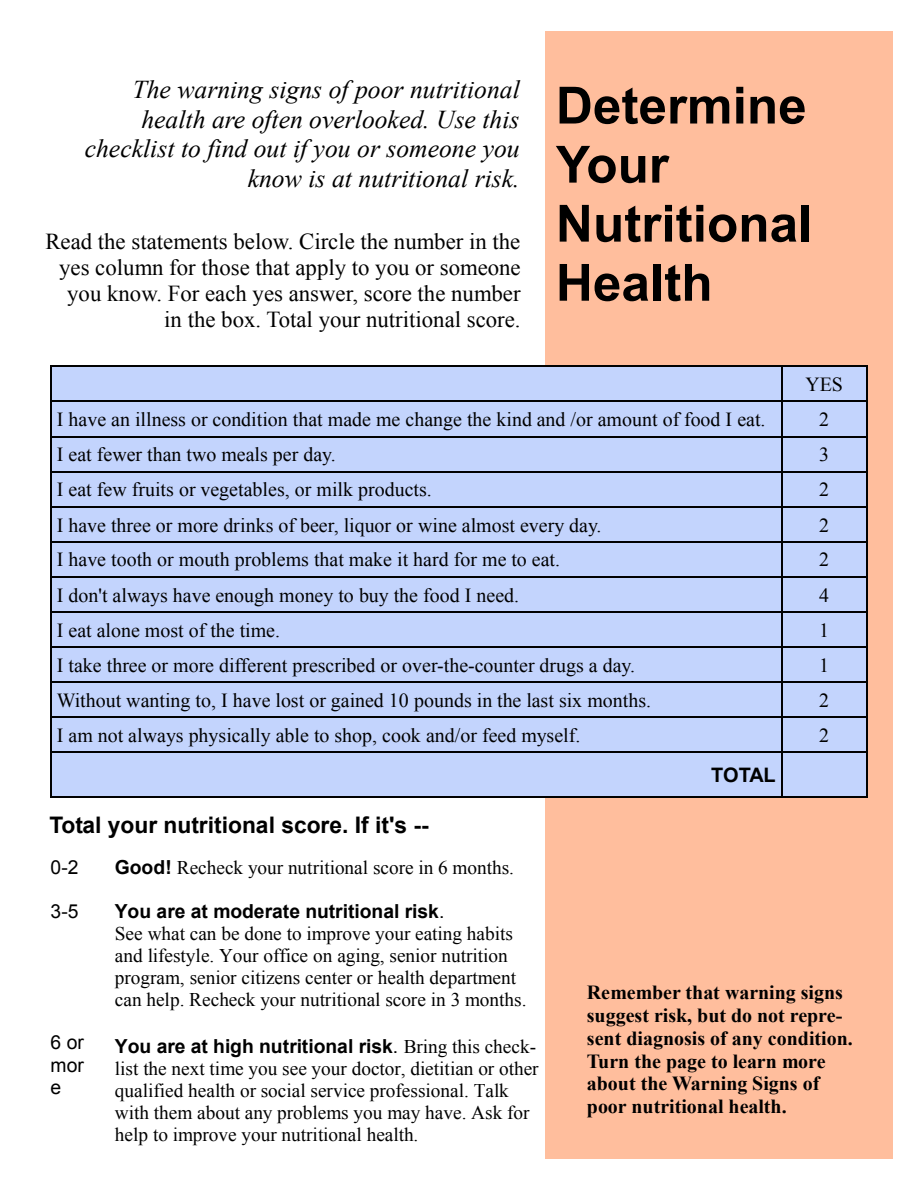
<style>
.page{position:relative;width:918px;height:1188px;background:#fff}
.page>*{position:absolute;margin:0;border:0;box-sizing:border-box;transform-origin:0 0}
.t1{font:700 51.3px/59.1px "Arial";color:#000}
.t2{font:italic 25.65px/29.4px "Times New Roman";color:#000;text-align:right}
.t3{font:22.8px/26.2px "Times New Roman";color:#000;text-align:right}
.t4{font:700 22.8px "Arial";color:#000}
.t5{font:19.95px "Times New Roman";color:#000}
.t6{font:700 19.95px/23px "Times New Roman";color:#000}
.t7{font:700 19.95px "Arial";letter-spacing:-.02em;color:#000}
.t8{font:19.35px/22px "Times New Roman";color:#000}
.t9{font:19.35px/22.2px "Arial";color:#000;text-align:justify}
.s1{font-family:"Arial";font-weight:700}
.s2{font-family:"Arial"}
</style>
<div class="page">
<div style="left:546px;top:31px;width:347px;height:1128px;background:#ffbe9d"></div>
<div style="left:50px;top:366px;width:732px;height:35px;background:#c3d4fd"></div>
<div style="left:782px;top:366px;width:85px;height:35px;background:#c3d4fd"></div>
<div style="left:50px;top:401px;width:732px;height:35px;background:#c3d4fd"></div>
<div style="left:782px;top:401px;width:85px;height:35px;background:#c3d4fd"></div>
<div style="left:50px;top:436px;width:732px;height:36px;background:#c3d4fd"></div>
<div style="left:782px;top:436px;width:85px;height:36px;background:#c3d4fd"></div>
<div style="left:50px;top:472px;width:732px;height:35px;background:#c3d4fd"></div>
<div style="left:782px;top:472px;width:85px;height:35px;background:#c3d4fd"></div>
<div style="left:50px;top:507px;width:732px;height:35px;background:#c3d4fd"></div>
<div style="left:782px;top:507px;width:85px;height:35px;background:#c3d4fd"></div>
<div style="left:50px;top:542px;width:732px;height:35px;background:#c3d4fd"></div>
<div style="left:782px;top:542px;width:85px;height:35px;background:#c3d4fd"></div>
<div style="left:50px;top:577px;width:732px;height:35px;background:#c3d4fd"></div>
<div style="left:782px;top:577px;width:85px;height:35px;background:#c3d4fd"></div>
<div style="left:50px;top:612px;width:732px;height:35px;background:#c3d4fd"></div>
<div style="left:782px;top:612px;width:85px;height:35px;background:#c3d4fd"></div>
<div style="left:50px;top:647px;width:732px;height:35px;background:#c3d4fd"></div>
<div style="left:782px;top:647px;width:85px;height:35px;background:#c3d4fd"></div>
<div style="left:50px;top:682px;width:732px;height:35px;background:#c3d4fd"></div>
<div style="left:782px;top:682px;width:85px;height:35px;background:#c3d4fd"></div>
<div style="left:50px;top:717px;width:732px;height:35px;background:#c3d4fd"></div>
<div style="left:782px;top:717px;width:85px;height:35px;background:#c3d4fd"></div>
<div style="left:50px;top:752px;width:732px;height:46px;background:#c3d4fd"></div>
<div style="left:782px;top:752px;width:85px;height:46px;background:#c3d4fd"></div>
<hr style="left:50px;top:366px;width:2px;height:430px;background:#010101">
<hr style="left:781px;top:367px;width:1px;height:429px;background:#010101">
<hr style="left:866px;top:366px;width:2px;height:430px;background:#010101">
<hr style="left:50px;top:366px;width:818px;height:1px;background:#010101">
<hr style="left:51px;top:401px;width:815px;height:1px;background:#010101">
<hr style="left:51px;top:436px;width:815px;height:1px;background:#010101">
<hr style="left:51px;top:471px;width:815px;height:1px;background:#010101">
<hr style="left:51px;top:506px;width:815px;height:2px;background:#010101">
<hr style="left:51px;top:541px;width:815px;height:1px;background:#010101">
<hr style="left:51px;top:576px;width:815px;height:2px;background:#010101">
<hr style="left:51px;top:611px;width:815px;height:2px;background:#010101">
<hr style="left:51px;top:646px;width:815px;height:2px;background:#010101">
<hr style="left:51px;top:681px;width:815px;height:2px;background:#010101">
<hr style="left:51px;top:716px;width:815px;height:2px;background:#010101">
<hr style="left:51px;top:751px;width:815px;height:2px;background:#010101">
<hr style="left:50px;top:796px;width:818px;height:2px;background:#010101">
<p class="t2" style="left:85px;top:75px;width:437px">The warning signs of poor nutritional health are often overlooked. Use this checklist to find out if you or someone you know is at nutritional risk.</p>
<p class="t3" style="left:45px;top:228px;width:477px">Read the statements below. Circle the number in the yes column for those that apply to you or someone you know. For each yes answer, score the number in the box. Total your nutritional score.</p>
<p class="t1" style="left:556px;top:78px;width:258px">Determine<br>Your<br>Nutritional<br>Health</p>
<p class="t5" style="left:805px;top:371px;width:39px">YES</p>
<p class="t5" style="left:57px;top:406px;width:710px">I have an illness or condition that made me change the kind and /or amount of food I eat.</p>
<p class="t5" style="left:819px;top:406px;width:11px">2</p>
<p class="t5" style="left:57px;top:441px;width:280px">I eat fewer than two meals per day.</p>
<p class="t5" style="left:819px;top:441px;width:11px">3</p>
<p class="t5" style="left:57px;top:476px;width:377px">I eat few fruits or vegetables, or milk products.</p>
<p class="t5" style="left:819px;top:476px;width:11px">2</p>
<p class="t5" style="left:57px;top:511px;width:546px">I have three or more drinks of beer, liquor or wine almost every day.</p>
<p class="t5" style="left:819px;top:511px;width:11px">2</p>
<p class="t5" style="left:57px;top:546px;width:505px">I have tooth or mouth problems that make it hard for me to eat.</p>
<p class="t5" style="left:819px;top:546px;width:11px">2</p>
<p class="t5" style="left:57px;top:581px;width:464px">I don't always have enough money to buy the food I need.</p>
<p class="t5" style="left:819px;top:581px;width:11px">4</p>
<p class="t5" style="left:57px;top:617px;width:225px">I eat alone most of the time.</p>
<p class="t5" style="left:819px;top:617px;width:11px">1</p>
<p class="t5" style="left:57px;top:652px;width:580px">I take three or more different prescribed or over-the-counter drugs a day.</p>
<p class="t5" style="left:819px;top:652px;width:11px">1</p>
<p class="t5" style="left:57px;top:687px;width:596px">Without wanting to, I have lost or gained 10 pounds in the last six months.</p>
<p class="t5" style="left:819px;top:687px;width:11px">2</p>
<p class="t5" style="left:57px;top:722px;width:525px">I am not always physically able to shop, cook and/or feed myself.</p>
<p class="t5" style="left:819px;top:722px;width:11px">2</p>
<p class="t7" style="left:711px;top:762px;width:66px">TOTAL</p>
<p class="t4" style="left:49px;top:810px;width:381px">Total your nutritional score. If it's --</p>
<p class="t9" style="left:51px;top:856px;width:29px">0-2</p>
<p class="t8" style="left:115px;top:856px;width:401px"><span class="s1">Good!</span> Recheck your nutritional score in 6 months.</p>
<p class="t9" style="left:51px;top:900px;width:29px">3-5</p>
<p class="t8" style="left:115px;top:900px;width:413px"><span class="s1">You are at moderate nutritional risk</span><span class="s2">.<br></span>See what can be done to improve your eating habits and lifestyle. Your office on aging, senior nutrition program, senior citizens center or health department can help. Recheck your nutritional score in 3 months.</p>
<p class="t9" style="left:51px;top:1032px;width:35px">6 or mor e</p>
<p class="t8" style="left:115px;top:1035px;width:425px"><span class="s1">You are at high nutritional risk</span><span class="s2">.</span> Bring this check&shy;list the next time you see your doctor, dietitian or other qualified health or social service professional. Talk with them about any problems you may have. Ask for help to improve your nutritional health.</p>
<p class="t6" style="left:587px;top:980px;width:267px">Remember that warning signs suggest risk, but do not repre&shy;sent diagnosis of any condition.<br>Turn the page to learn more about the Warning Signs of poor nutritional health.</p>
</div>
